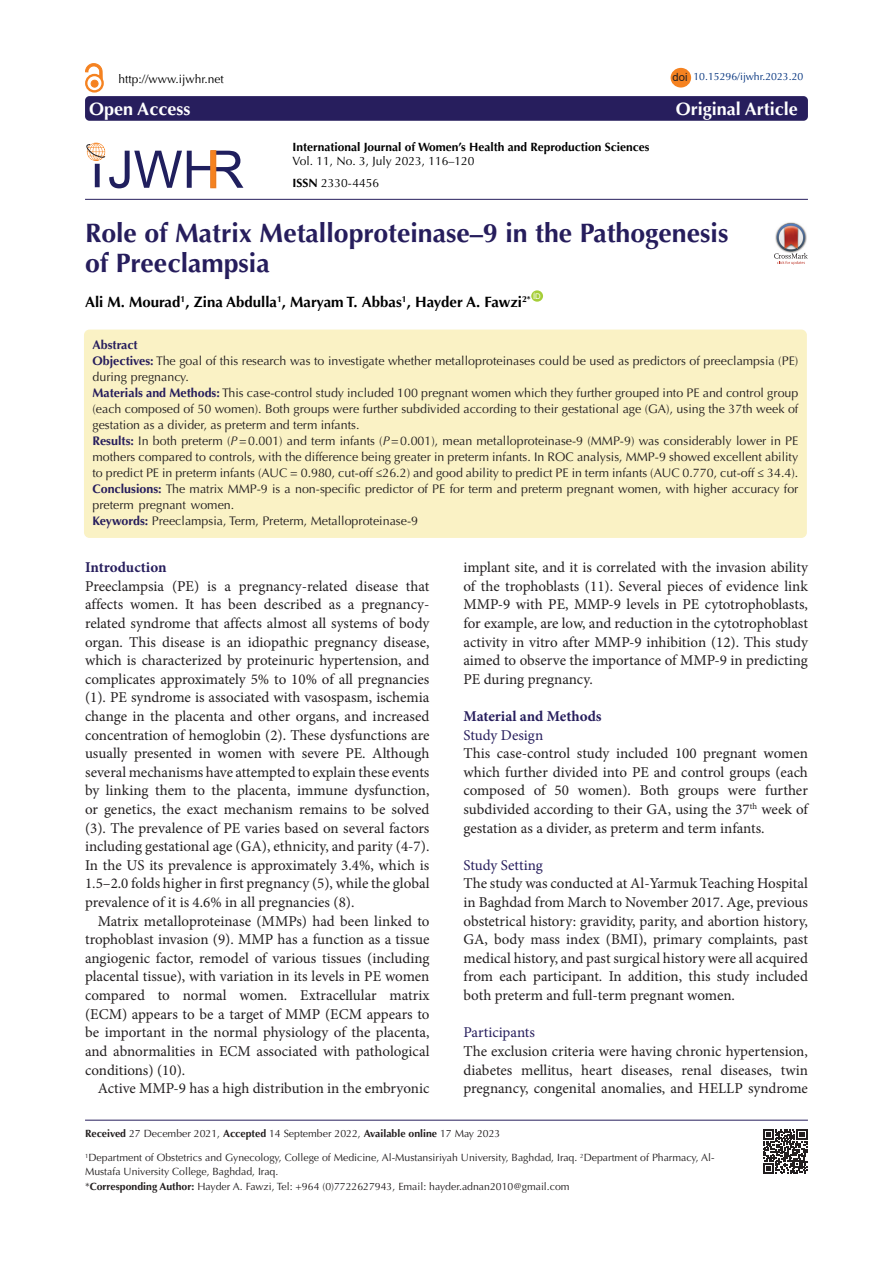
<style>
.page{position:relative;width:893px;height:1263px;background:#fff}
.page>*{position:absolute;margin:0;border:0;box-sizing:border-box;transform-origin:0 0}
.Pa3{font:700 26.7px/30px "Optima LT Std";color:#261d5c}
.t1{font:700 18px "Optima LT Std";color:#fff}
.t2{font:15px/18.6px "Minion Pro";color:#231f20;text-align:justify}
.t3{font:700 15px "Optima LT Std";color:#000}
.t4{font:15px "Minion Pro";color:#271e5d}
.t5{font:700 15px "Minion Pro";color:#271e5d}
.t6{font:12.45px/16px "Optima LT Std";color:#231f20}
.t7{font:700 12.45px "Optima LT Std";color:#261d5c}
.t8{font:12px "Optima LT Std";color:#000}
.t9{font:700 12px "Optima LT Std";color:#000}
.t10{font:11.25px "Arial";color:#231f20}
.t11{font:10.5px/14.2px "Optima LT Std";color:#231f20}
.t12{font:10.5px "Optima LT Std";color:#00317d}
.t13{font:7.8px "Arial";color:#fff}
.s1{font-weight:700}
.s2{font-weight:700;color:#261d5c}
.s3{font-style:italic}
</style>
<div class="page">
<div style="left:84px;top:330px;width:723px;height:208px;background:#faf2c5;border-radius:6px"></div>
<div style="left:531px;top:290px;width:12px;height:12px;background:#a6ce39;border-radius:50%"></div>
<div style="left:85px;top:96px;width:723px;height:25px;background:#271e5d;border-radius:4px"></div>
<hr style="left:85px;top:199px;width:723px;height:1px;background:#271e5d">
<div style="left:671px;top:68px;width:20px;height:20px;background:#f58220;border-radius:50%"></div>
<div style="left:91px;top:80px;width:7px;height:7px;background:#f58220;border-radius:50%"></div>
<div style="left:91px;top:80px;width:7px;height:7px;border:1px solid #f58220;border-radius:50%"></div>
<div style="left:85px;top:74px;width:19px;height:19px;border:2px solid #f58220;border-radius:50%"></div>
<svg style="left:85px;top:63px;width:17px;height:16px"></svg>
<hr style="left:85px;top:1120px;width:723px;height:1px;background:#261d5c">
<svg style="left:763px;top:1129px;width:44px;height:45px"></svg>
<svg style="left:774px;top:223px;width:34px;height:42px"></svg>
<svg style="left:86px;top:143px;width:157px;height:45px"></svg>
<svg style="left:211px;top:150px;width:5px;height:38px"></svg>
<p class="t8" style="left:118px;top:72px;width:107px">http://www.ijwhr.net</p>
<p class="t10" style="left:672px;top:70px;width:17px">doi</p>
<p class="t12" style="left:693px;top:71px;width:111px">10.15296/ijwhr.2023.20</p>
<p class="t1" style="left:89px;top:98px;width:103px">Open Access</p>
<p class="t1" style="left:676px;top:98px;width:124px">Original Article</p>
<p class="t9" style="left:293px;top:140px;width:358px">International Journal of Women’s Health and Reproduction Sciences</p>
<p class="t8" style="left:293px;top:154px;width:183px">Vol. 11, No. 3, July 2023, 116–120</p>
<p class="t8" style="left:293px;top:176px;width:88px"><span class="s1">ISSN</span> 2330-4456</p>
<p class="Pa3" style="left:85px;top:218px;width:645px">Role of Matrix Metalloproteinase–9 in the Pathogenesis of Preeclampsia</p>
<p class="t3" style="left:85px;top:293px;width:447px">Ali M. Mourad<sup>1</sup>, Zina Abdulla<sup>1</sup>, Maryam T. Abbas<sup>1</sup>, Hayder A. Fawzi<sup>2*</sup></p>
<p class="t13" style="left:533px;top:291px;width:9px">ID</p>
<p class="t7" style="left:92px;top:337px;width:47px">Abstract</p>
<p class="t6" style="left:92px;top:353px;width:707px"><span class="s2">Objectives:</span> The goal of this research was to investigate whether metalloproteinases could be used as predictors of preeclampsia (PE) during pregnancy.</p>
<p class="t6" style="left:92px;top:385px;width:707px;text-align:justify"><span class="s2">Materials and Methods:</span> This case-control study included 100 pregnant women which they further grouped into PE and control group (each composed of 50 women). Both groups were further subdivided according to their gestational age (GA), using the 37th week of gestation as a divider, as preterm and term infants.</p>
<p class="t6" style="left:92px;top:433px;width:707px;text-align:justify"><span class="s2">Results:</span> In both preterm (<span class="s3">P</span>=0.001) and term infants (<span class="s3">P</span>=0.001), mean metalloproteinase-9 (MMP-9) was considerably lower in PE mothers compared to controls, with the difference being greater in preterm infants. In ROC analysis, MMP-9 showed excellent ability to predict PE in preterm infants (AUC = 0.980, cut-off ≤26.2) and good ability to predict PE in term infants (AUC 0.770, cut-off ≤ 34.4).</p>
<p class="t6" style="left:92px;top:481px;width:707px"><span class="s2">Conclusions:</span> The matrix MMP-9 is a non-specific predictor of PE for term and preterm pregnant women, with higher accuracy for preterm pregnant women.</p>
<p class="t6" style="left:92px;top:513px;width:327px"><span class="s2">Keywords:</span> Preeclampsia, Term, Preterm, Metalloproteinase-9</p>
<p class="t5" style="left:85px;top:557px;width:83px">Introduction</p>
<p class="t2" style="left:85px;top:577px;width:346px">Preeclampsia (PE) is a pregnancy-related disease that affects women. It has been described as a pregnancy&shy;related syndrome that affects almost all systems of body organ. This disease is an idiopathic pregnancy disease, which is characterized by proteinuric hypertension, and complicates approximately 5% to 10% of all pregnancies (1). PE syndrome is associated with vasospasm, ischemia change in the placenta and other organs, and increased concentration of hemoglobin (2). These dysfunctions are usually presented in women with severe PE. Although several mechanisms have attempted to explain these events by linking them to the placenta, immune dysfunction, or genetics, the exact mechanism remains to be solved (3). The prevalence of PE varies based on several factors including gestational age (GA), ethnicity, and parity (4-7).<br>In the US its prevalence is approximately 3.4%, which is 1.5–2.0 folds higher in first pregnancy (5), while the global prevalence of it is 4.6% in all pregnancies (8).</p>
<p class="t2" style="left:85px;top:912px;width:346px;text-indent:13px">Matrix metalloproteinase (MMPs) had been linked to trophoblast invasion (9). MMP has a function as a tissue angiogenic factor, remodel of various tissues (including placental tissue), with variation in its levels in PE women compared to normal women. Extracellular matrix (ECM) appears to be a target of MMP (ECM appears to be important in the normal physiology of the placenta, and abnormalities in ECM associated with pathological conditions) (10).</p>
<p class="t2" style="left:98px;top:1079px;width:333px">Active MMP-9 has a high distribution in the embryonic</p>
<p class="t2" style="left:463px;top:558px;width:346px">implant site, and it is correlated with the invasion ability of the trophoblasts (11). Several pieces of evidence link MMP-9 with PE, MMP-9 levels in PE cytotrophoblasts, for example, are low, and reduction in the cytotrophoblast activity in vitro after MMP-9 inhibition (12). This study aimed to observe the importance of MMP-9 in predicting PE during pregnancy.</p>
<p class="t5" style="left:463px;top:706px;width:140px">Material and Methods</p>
<p class="t4" style="left:463px;top:725px;width:81px">Study Design</p>
<p class="t2" style="left:463px;top:744px;width:346px">This case-control study included 100 pregnant women which further divided into PE and control groups (each composed of 50 women). Both groups were further subdivided according to their GA, using the 37<sup>th</sup> week of gestation as a divider, as preterm and term infants.</p>
<p class="t4" style="left:463px;top:855px;width:81px">Study Setting</p>
<p class="t2" style="left:463px;top:874px;width:346px">The study was conducted at Al-Yarmuk Teaching Hospital in Baghdad from March to November 2017. Age, previous obstetrical history: gravidity, parity, and abortion history, GA, body mass index (BMI), primary complaints, past medical history, and past surgical history were all acquired from each participant. In addition, this study included both preterm and full-term pregnant women.</p>
<p class="t4" style="left:463px;top:1022px;width:73px">Participants</p>
<p class="t2" style="left:463px;top:1042px;width:346px">The exclusion criteria were having chronic hypertension, diabetes mellitus, heart diseases, renal diseases, twin pregnancy, congenital anomalies, and HELLP syndrome</p>
<p class="t11" style="left:85px;top:1126px;width:417px"><span class="s1">Received</span> 27 December 2021, <span class="s1">Accepted</span> 14 September 2022, <span class="s1">Available online</span> 17 May 2023</p>
<p class="t11" style="left:85px;top:1150px;width:631px"><sup>1</sup>Department of Obstetrics and Gynecology, College of Medicine, Al-Mustansiriyah University, Baghdad, Iraq. <sup>2</sup>Department of Pharmacy, Al-<br>Mustafa University College, Baghdad, Iraq.</p>
<p class="t11" style="left:85px;top:1179px;width:486px">*<span class="s1">Corresponding Author:</span> Hayder A. Fawzi, Tel: +964 (0)7722627943, Email: hayder.adnan2010@gmail.com</p>
</div>
